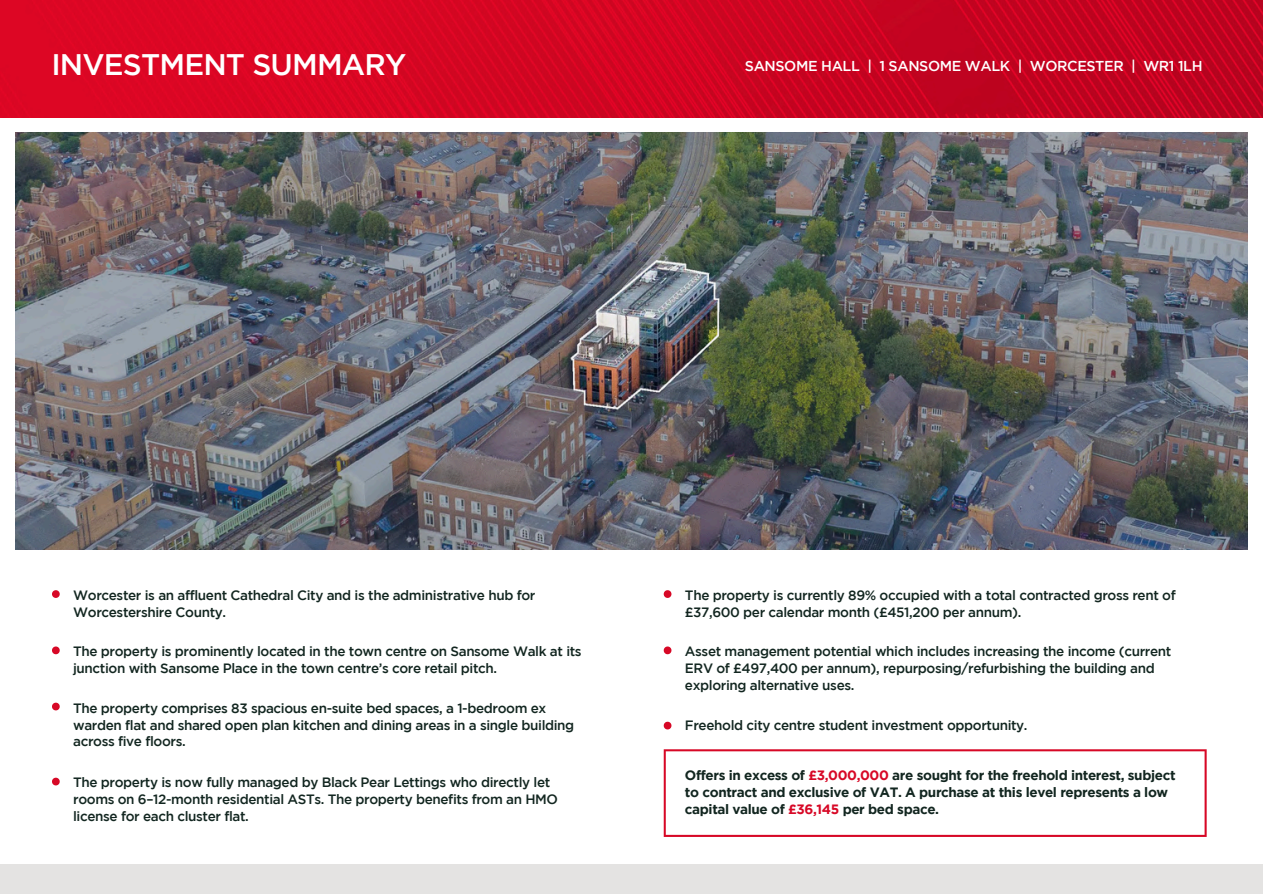
<style>
.page{position:relative;width:1263px;height:894px;background:#fff}
.page>*{position:absolute;margin:0;border:0;box-sizing:border-box;transform-origin:0 0}
.t1{font:500 29.7px "Gotham";letter-spacing:-.03em;color:#fff}
.t2{font:500 14.4px "Gotham";letter-spacing:-.03em;color:#fff}
.t3{font:500 13.5px/16.8px "Gotham";letter-spacing:-.03em;color:#122620}
.t4{font:700 13.5px/16.8px "Gotham";letter-spacing:-.03em;color:#122620}
.s1{color:#d70826}
</style>
<div class="page">
<img style="left:16px;top:133px;width:1232px;height:416px">
<img style="left:1px;top:0;width:1262px;height:117px">
<div style="left:0;top:863px;width:1263px;height:30px;background:#e4e3e2"></div>
<svg style="left:52px;top:590px;width:8px;height:7px"></svg>
<svg style="left:52px;top:646px;width:8px;height:8px"></svg>
<svg style="left:52px;top:702px;width:8px;height:8px"></svg>
<svg style="left:52px;top:777px;width:8px;height:8px"></svg>
<svg style="left:664px;top:590px;width:7px;height:7px"></svg>
<svg style="left:664px;top:646px;width:7px;height:8px"></svg>
<svg style="left:664px;top:721px;width:7px;height:8px"></svg>
<svg style="left:664px;top:749px;width:543px;height:87px"></svg>
<p class="t1" style="left:51px;top:53px;width:356px">INVESTMENT SUMMARY</p>
<p class="t2" style="left:745px;top:61px;width:459px">SANSOME HALL | 1 SANSOME WALK | WORCESTER | WR1 1LH</p>
<h1 class="t3" style="left:73px;top:588px;width:464px">Worcester is an affluent Cathedral City and is the administrative hub for<br>Worcestershire County.</h1>
<h2 class="t3" style="left:73px;top:644px;width:510px">The property is prominently located in the town centre on Sansome Walk at its junction with Sansome Place in the town centre’s core retail pitch.</h2>
<p class="t3" style="left:73px;top:700px;width:503px">The property comprises 83 spacious en-suite bed spaces, a 1-bedroom ex warden flat and shared open plan kitchen and dining areas in a single building across five floors.</p>
<p class="t3" style="left:73px;top:774px;width:486px">The property is now fully managed by Black Pear Lettings who directly let rooms on 6–12-month residential ASTs. The property benefits from an HMO license for each cluster flat.</p>
<p class="t3" style="left:685px;top:588px;width:492px">The property is currently 89% occupied with a total contracted gross rent of £37,600 per calendar month (£451,200 per annum).</p>
<p class="t3" style="left:685px;top:644px;width:488px">Asset management potential which includes increasing the income (current<br>ERV of £497,400 per annum), repurposing/refurbishing the building and exploring alternative uses.</p>
<p class="t3" style="left:685px;top:717px;width:344px">Freehold city centre student investment opportunity.</p>
<p class="t4" style="left:685px;top:767px;width:492px">Offers in excess of <span class="s1">£3,000,000</span> are sought for the freehold interest, subject to contract and exclusive of VAT. A purchase at this level represents a low capital value of <span class="s1">£36,145</span> per bed space.</p>
</div>
